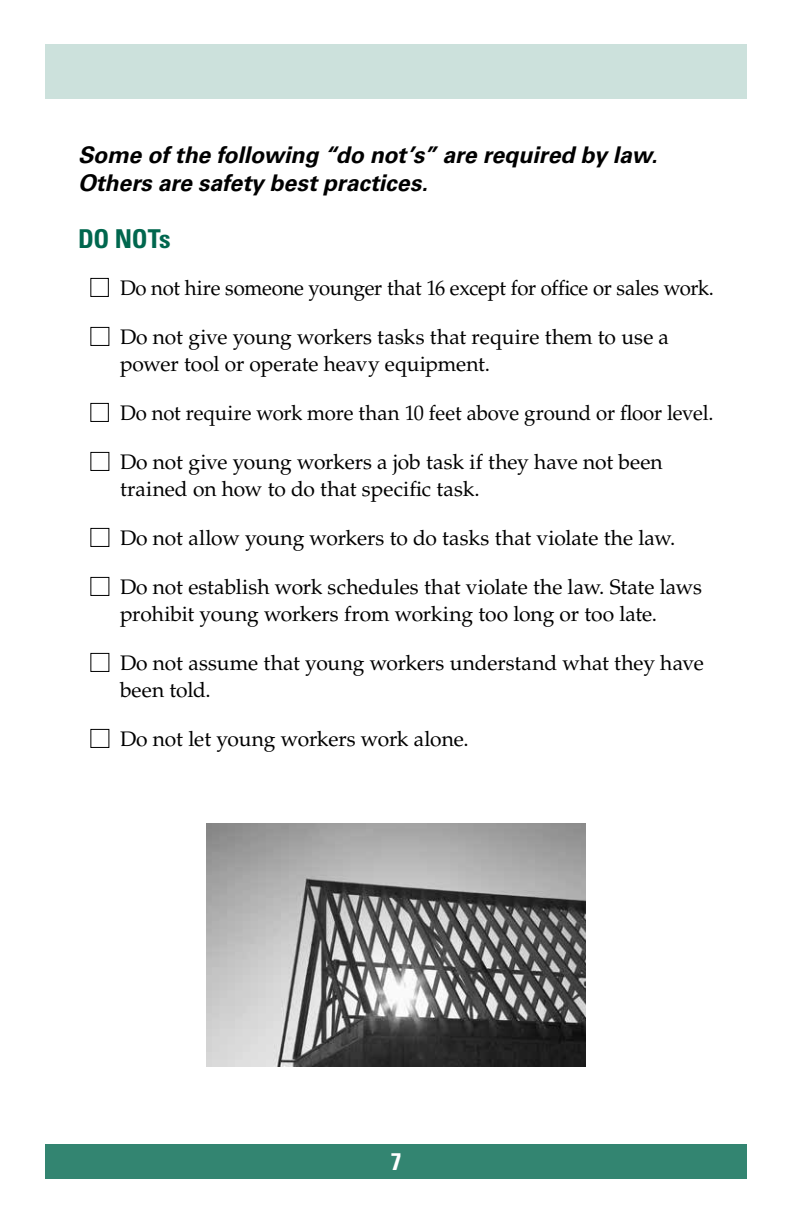
<style>
.page{position:relative;width:792px;height:1224px;background:#fff}
.page>*{position:absolute;margin:0;border:0;box-sizing:border-box;transform-origin:0 0}
.Checklist_Header{font:700 condensed 26px "Univers LT Std";letter-spacing:-.01em;color:#00674e}
.t1{font:700 condensed 24px "Univers LT Std";color:#fff}
.Checklist_Intro{font:italic 700 23px/28px "Univers LT Std";letter-spacing:-.005em;color:#000}
.t2{font:21px/27px "Palatino LT Std";letter-spacing:-.005em;color:#000}
</style>
<div class="page">
<div style="left:45px;top:1144px;width:702px;height:35px;background:#338571"></div>
<div style="left:45px;top:44px;width:702px;height:54px;background:#cce1dc"></div>
<img style="left:206px;top:823px;width:380px;height:243px">
<p class="Checklist_Intro" style="left:78px;top:141px;width:581px">Some of the following “do not’s” are required by law.<br>Others are safety best practices.</p>
<h4 class="Checklist_Header" style="left:78px;top:222px;width:94px">DO NOTs</h4>
<p class="t2" style="left:90px;top:274px;width:626px">■ Do not hire someone younger that 16 except for office or sales work.</p>
<p class="t2" style="left:120px;top:323px;width:551px;text-indent:-30px">■ Do not give young workers tasks that require them to use a power tool or operate heavy equipment.</p>
<p class="t2" style="left:90px;top:399px;width:625px">■ Do not require work more than 10 feet above ground or floor level.</p>
<p class="t2" style="left:120px;top:448px;width:544px;text-indent:-30px">■ Do not give young workers a job task if they have not been trained on how to do that specific task.</p>
<p class="t2" style="left:90px;top:524px;width:587px">■ Do not allow young workers to do tasks that violate the law.</p>
<p class="t2" style="left:120px;top:573px;width:583px;text-indent:-30px">■ Do not establish work schedules that violate the law. State laws prohibit young workers from working too long or too late.</p>
<p class="t2" style="left:120px;top:649px;width:585px;text-indent:-30px">■ Do not assume that young workers understand what they have been told.</p>
<p class="t2" style="left:90px;top:725px;width:380px">■ Do not let young workers work alone.</p>
<p class="t1" style="left:391px;top:1147px;width:12px">7</p>
</div>
